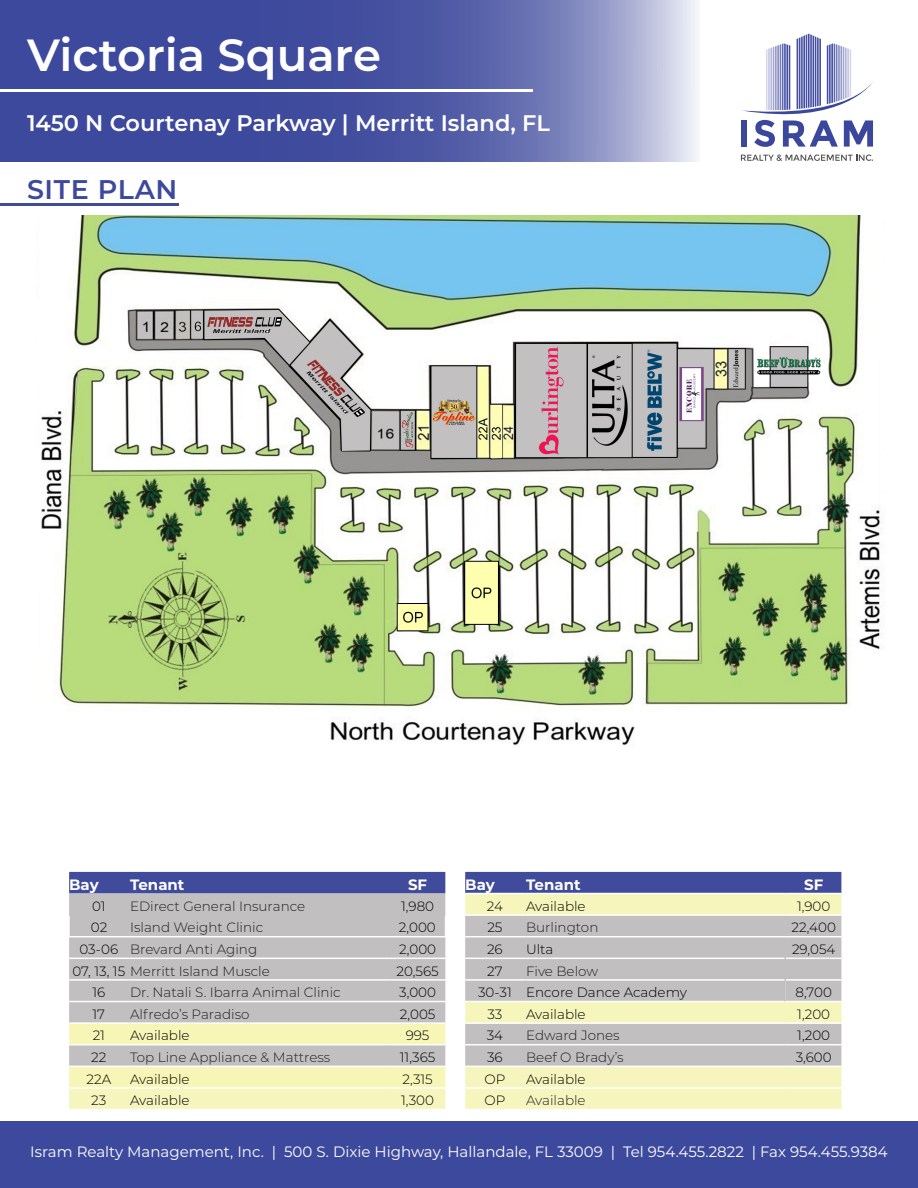
<style>
.page{position:relative;width:918px;height:1188px;background:#fff}
.page>*{position:absolute;margin:0;border:0;box-sizing:border-box;transform-origin:0 0}
.t1{font:600 45px "Montserrat";color:#fff}
.t2{font:600 27px "Montserrat";letter-spacing:.025em;color:#3d499c}
.t3{font:600 22.5px "Montserrat";color:#fff}
.t4{font:15px "Montserrat";color:#fff}
.t5{font:700 15px "Montserrat";color:#fff}
.t6{font:300 13.5px "Montserrat";color:#000}
.t7{font:300 13.5px "Montserrat";color:#231f20}
.s1{color:#000}
</style>
<div class="page">
<svg style="left:741px;top:34px;width:132px;height:113px"></svg>
<svg style="left:741px;top:155px;width:132px;height:6px"></svg>
<svg style="left:0;top:0;width:698px;height:162px;background:#5b65ab"></svg>
<hr style="left:0;top:89px;width:533px;height:3px;background:#fff">
<div style="left:0;top:1121px;width:918px;height:67px;background:#3d499c"></div>
<hr style="left:0;top:203px;width:179px;height:3px;background:#404c9b">
<img style="left:41px;top:215px;width:840px;height:531px">
<div style="left:69px;top:872px;width:376px;height:22px;background:#404c9b"></div>
<div style="left:69px;top:894px;width:376px;height:172px;background:#c1bfc0"></div>
<div style="left:69px;top:1024px;width:376px;height:20px;background:#f7f6b6"></div>
<div style="left:69px;top:1067px;width:376px;height:42px;background:#f7f6bd"></div>
<hr style="left:69px;top:936px;width:60px;height:1px;background:#fff">
<hr style="left:129px;top:936px;width:260px;height:1px;background:#fff">
<hr style="left:389px;top:936px;width:57px;height:1px;background:#fff">
<hr style="left:69px;top:958px;width:60px;height:1px;background:#fff">
<hr style="left:129px;top:958px;width:260px;height:1px;background:#fff">
<hr style="left:389px;top:958px;width:56px;height:1px;background:#fff">
<hr style="left:69px;top:979px;width:60px;height:2px;background:#fff">
<hr style="left:129px;top:979px;width:260px;height:2px;background:#fff">
<hr style="left:389px;top:979px;width:56px;height:2px;background:#fff">
<hr style="left:69px;top:1001px;width:60px;height:1px;background:#fff">
<hr style="left:129px;top:1001px;width:260px;height:1px;background:#fff">
<hr style="left:389px;top:1001px;width:56px;height:1px;background:#fff">
<hr style="left:69px;top:1022px;width:60px;height:2px;background:#fff">
<hr style="left:129px;top:1022px;width:260px;height:2px;background:#fff">
<hr style="left:389px;top:1022px;width:56px;height:2px;background:#fff">
<hr style="left:69px;top:1044px;width:60px;height:1px;background:#fff">
<hr style="left:129px;top:1044px;width:260px;height:1px;background:#fff">
<hr style="left:389px;top:1044px;width:56px;height:1px;background:#fff">
<hr style="left:69px;top:1087px;width:60px;height:2px;background:#fff">
<hr style="left:129px;top:1087px;width:260px;height:2px;background:#fff">
<hr style="left:389px;top:1087px;width:56px;height:2px;background:#fff">
<svg style="left:69px;top:916px;width:1px;height:20px"></svg>
<svg style="left:465px;top:872px;width:376px;height:237px;background:#c8c8bc"></svg>
<hr style="left:465px;top:893px;width:60px;height:1px;background:#fff">
<hr style="left:525px;top:893px;width:260px;height:1px;background:#fff">
<hr style="left:785px;top:893px;width:56px;height:1px;background:#fff">
<hr style="left:465px;top:914px;width:60px;height:2px;background:#fff">
<hr style="left:525px;top:914px;width:260px;height:2px;background:#fff">
<hr style="left:785px;top:914px;width:56px;height:2px;background:#fff">
<hr style="left:465px;top:1022px;width:60px;height:2px;background:#fff">
<hr style="left:525px;top:1022px;width:260px;height:2px;background:#fff">
<hr style="left:785px;top:1022px;width:56px;height:2px;background:#fff">
<hr style="left:465px;top:1044px;width:60px;height:1px;background:#fff">
<hr style="left:525px;top:1044px;width:260px;height:1px;background:#fff">
<hr style="left:785px;top:1044px;width:56px;height:1px;background:#fff">
<hr style="left:465px;top:1066px;width:60px;height:1px;background:#fff">
<hr style="left:525px;top:1066px;width:260px;height:1px;background:#fff">
<hr style="left:785px;top:1066px;width:56px;height:1px;background:#fff">
<hr style="left:465px;top:1087px;width:60px;height:2px;background:#fff">
<hr style="left:525px;top:1087px;width:260px;height:2px;background:#fff">
<hr style="left:785px;top:1087px;width:56px;height:2px;background:#fff">
<hr style="left:465px;top:936px;width:60px;height:1px;background:#fff">
<hr style="left:525px;top:936px;width:260px;height:1px;background:#fff">
<hr style="left:785px;top:936px;width:56px;height:1px;background:#fff">
<hr style="left:786px;top:958px;width:55px;height:1px;background:#fff">
<hr style="left:786px;top:979px;width:55px;height:2px;background:#fff">
<hr style="left:786px;top:1001px;width:55px;height:1px;background:#fff">
<hr style="left:465px;top:958px;width:60px;height:1px;background:#fff">
<hr style="left:525px;top:958px;width:260px;height:1px;background:#fff">
<hr style="left:465px;top:979px;width:60px;height:2px;background:#fff">
<hr style="left:525px;top:979px;width:260px;height:2px;background:#fff">
<hr style="left:465px;top:1001px;width:60px;height:1px;background:#fff">
<hr style="left:525px;top:1001px;width:260px;height:1px;background:#fff">
<h1 class="t1" style="left:27px;top:23px;width:356px">Victoria Square</h1>
<h3 class="t3" style="left:27px;top:107px;width:525px">1450 N Courtenay Parkway | Merritt Island, FL</h3>
<p class="t2" style="left:27px;top:170px;width:152px">SITE PLAN</p>
<p class="t5" style="left:69px;top:873px;width:31px">Bay</p>
<p class="t5" style="left:130px;top:873px;width:56px">Tenant</p>
<p class="t5" style="left:408px;top:873px;width:21px">SF</p>
<p class="t6" style="left:92px;top:897px;width:15px">01</p>
<p class="t7" style="left:130px;top:897px;width:177px">EDirect General Insurance</p>
<p class="t6" style="left:401px;top:897px;width:35px">1,980</p>
<p class="t6" style="left:91px;top:918px;width:18px">02</p>
<p class="t7" style="left:130px;top:918px;width:135px">Island Weight Clinic</p>
<p class="t6" style="left:399px;top:918px;width:38px">2,000</p>
<p class="t6" style="left:80px;top:940px;width:40px">03-06</p>
<p class="t7" style="left:130px;top:940px;width:129px">Brevard Anti Aging</p>
<p class="t6" style="left:399px;top:940px;width:38px">2,000</p>
<p class="t7" style="left:72px;top:962px;width:199px"><span class="s1">07, 13, 15</span> Merritt Island Muscle</p>
<p class="t6" style="left:397px;top:962px;width:44px">20,565</p>
<p class="t6" style="left:92px;top:983px;width:14px">16</p>
<p class="t7" style="left:130px;top:983px;width:212px">Dr. Natali S. Ibarra Animal Clinic</p>
<p class="t6" style="left:399px;top:983px;width:38px">3,000</p>
<p class="t6" style="left:93px;top:1005px;width:14px">17</p>
<p class="t7" style="left:130px;top:1005px;width:121px">Alfredo’s Paradiso</p>
<p class="t6" style="left:400px;top:1005px;width:37px">2,005</p>
<p class="t6" style="left:93px;top:1026px;width:14px">21</p>
<p class="t6" style="left:130px;top:1026px;width:61px">Available</p>
<p class="t6" style="left:406px;top:1026px;width:25px">995</p>
<p class="t6" style="left:91px;top:1048px;width:17px">22</p>
<p class="t7" style="left:130px;top:1048px;width:202px">Top Line Appliance &amp; Mattress</p>
<p class="t6" style="left:400px;top:1048px;width:37px">11,365</p>
<p class="t6" style="left:86px;top:1070px;width:26px">22A</p>
<p class="t6" style="left:130px;top:1070px;width:61px">Available</p>
<p class="t6" style="left:402px;top:1070px;width:32px">2,315</p>
<p class="t6" style="left:91px;top:1091px;width:17px">23</p>
<p class="t6" style="left:130px;top:1091px;width:61px">Available</p>
<p class="t6" style="left:401px;top:1091px;width:34px">1,300</p>
<p class="t5" style="left:465px;top:873px;width:31px">Bay</p>
<p class="t5" style="left:526px;top:873px;width:56px">Tenant</p>
<p class="t5" style="left:804px;top:873px;width:21px">SF</p>
<p class="t6" style="left:487px;top:897px;width:18px">24</p>
<p class="t6" style="left:526px;top:897px;width:61px">Available</p>
<p class="t6" style="left:797px;top:897px;width:35px">1,900</p>
<p class="t6" style="left:487px;top:918px;width:17px">25</p>
<p class="t7" style="left:526px;top:918px;width:74px">Burlington</p>
<p class="t6" style="left:791px;top:918px;width:46px">22,400</p>
<p class="t6" style="left:487px;top:940px;width:17px">26</p>
<p class="t6" style="left:526px;top:940px;width:29px">Ulta</p>
<p class="t6" style="left:792px;top:940px;width:45px">29,054</p>
<p class="t6" style="left:487px;top:962px;width:17px">27</p>
<p class="t7" style="left:526px;top:962px;width:73px">Five Below</p>
<p class="t6" style="left:478px;top:983px;width:35px">30-31</p>
<p class="t6" style="left:526px;top:983px;width:162px">Encore Dance Academy</p>
<p class="t6" style="left:795px;top:983px;width:38px">8,700</p>
<p class="t6" style="left:487px;top:1005px;width:16px">33</p>
<p class="t6" style="left:526px;top:1005px;width:61px">Available</p>
<p class="t6" style="left:797px;top:1005px;width:34px">1,200</p>
<p class="t6" style="left:487px;top:1026px;width:18px">34</p>
<p class="t7" style="left:526px;top:1026px;width:95px">Edward Jones</p>
<p class="t6" style="left:797px;top:1026px;width:34px">1,200</p>
<p class="t6" style="left:487px;top:1048px;width:17px">36</p>
<p class="t7" style="left:526px;top:1048px;width:99px">Beef O Brady’s</p>
<p class="t6" style="left:796px;top:1048px;width:37px">3,600</p>
<p class="t6" style="left:484px;top:1070px;width:22px">OP</p>
<p class="t6" style="left:526px;top:1070px;width:61px">Available</p>
<p class="t6" style="left:484px;top:1091px;width:22px">OP</p>
<p class="t7" style="left:526px;top:1091px;width:61px">Available</p>
<p class="t4" style="left:30px;top:1142px;width:859px">Isram Realty Management, Inc. | 500 S. Dixie Highway, Hallandale, FL 33009 | Tel 954.455.2822 | Fax 954.455.9384</p>
</div>
